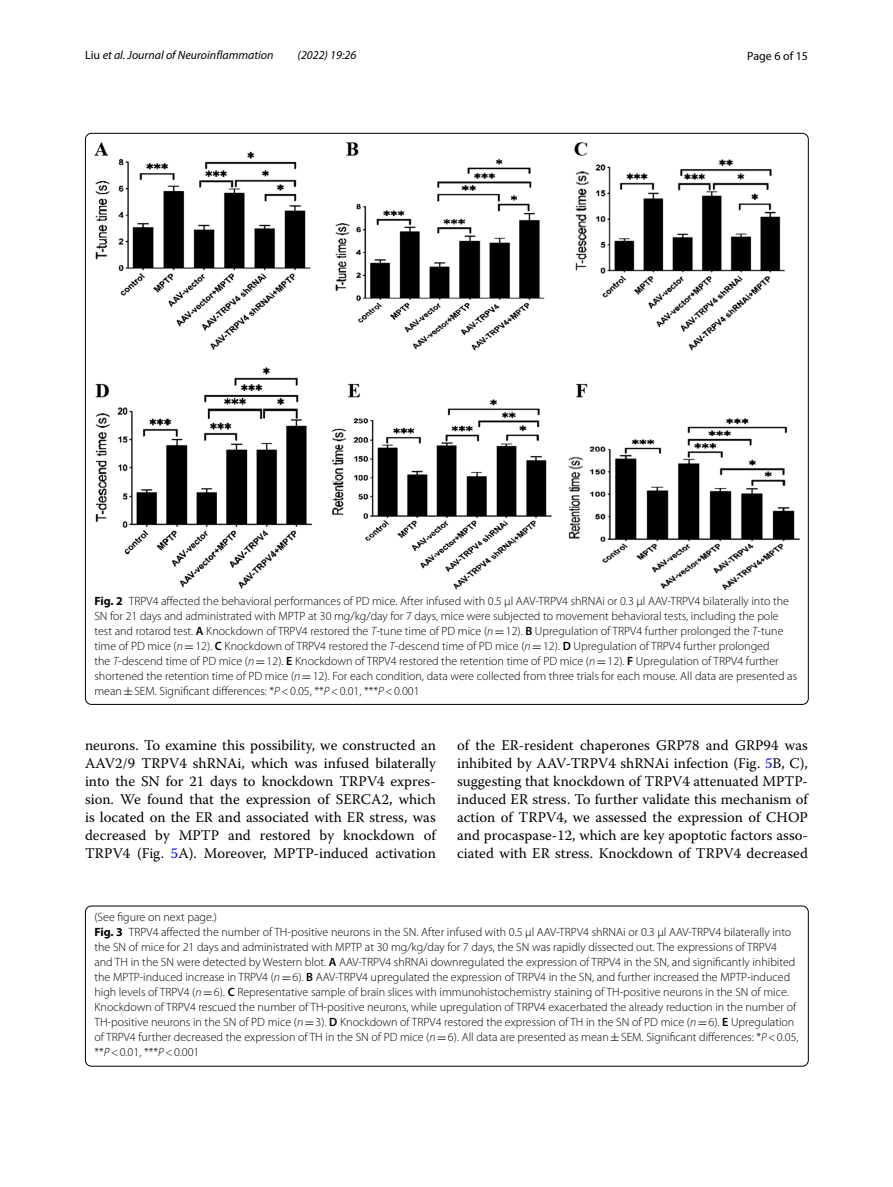
<style>
.page{position:relative;width:893px;height:1187px;background:#fff}
.page>*{position:absolute;margin:0;border:0;box-sizing:border-box;transform-origin:0 0}
.t1{font:14.7px/18px "Warnock Pro";color:#000;text-align:justify}
.t2{font:300 12px/15px "Myriad Pro";color:#000}
.t3{font:italic 12px "Myriad Pro";color:#000}
.t4{font:12px "Myriad Pro";color:#000}
.s1{font-style:normal}
.s2{font-weight:700}
.s3{font-weight:600}
.s4{font-style:italic}
.s5{font-family:"MTSY";font-weight:400}
.s6{color:#00f}
</style>
<div class="page">
<img style="left:95px;top:142px;width:704px;height:448px">
<div style="left:85px;top:905px;width:723px;height:161px;border:1px solid #000;border-radius:6px"></div>
<p class="t3" style="left:85px;top:48px;width:190px"><span class="s1">Liu</span> et al. Journal of Neuroinflammation</p>
<p class="t3" style="left:298px;top:48px;width:60px">(2022) 19:26</p>
<p class="t4" style="left:747px;top:48px;width:62px">Page 6 of 15</p>
<p class="t2" style="left:94px;top:593px;width:704px"><span class="s2">Fig. 2</span> TRPV4 affected the behavioral performances of PD mice. After infused with 0.5 μl AAV-TRPV4 shRNAi or 0.3 μl AAV-TRPV4 bilaterally into the SN for 21 days and administrated with MPTP at 30 mg/kg/day for 7 days, mice were subjected to movement behavioral tests, including the pole test and rotarod test. <span class="s3">A</span> Knockdown of TRPV4 restored the <span class="s4">T</span>-tune time of PD mice (<span class="s4">n</span><span class="s5">=</span>12). <span class="s3">B</span> Upregulation of TRPV4 further prolonged the <span class="s4">T</span>-tune time of PD mice (<span class="s4">n</span><span class="s5">=</span>12). <span class="s3">C</span> Knockdown of TRPV4 restored the <span class="s4">T</span>-descend time of PD mice (<span class="s4">n</span><span class="s5">=</span>12). <span class="s3">D</span> Upregulation of TRPV4 further prolonged<br>the <span class="s4">T</span>-descend time of PD mice (<span class="s4">n</span><span class="s5">=</span>12). <span class="s3">E</span> Knockdown of TRPV4 restored the retention time of PD mice (<span class="s4">n</span><span class="s5">=</span>12). <span class="s3">F</span> Upregulation of TRPV4 further shortened the retention time of PD mice (<span class="s4">n</span><span class="s5">=</span>12). For each condition, data were collected from three trials for each mouse. All data are presented as mean<span class="s5">±</span>SEM. Significant differences: *<span class="s4">P</span>&lt;0.05, **<span class="s4">P</span>&lt;0.01, ***<span class="s4">P</span>&lt;0.001</p>
<p class="t1" style="left:85px;top:736px;width:352px">neurons. To examine this possibility, we constructed an AAV2/9 TRPV4 shRNAi, which was infused bilaterally into the SN for 21 days to knockdown TRPV4 expres&shy;sion. We found that the expression of SERCA2, which is located on the ER and associated with ER stress, was decreased by MPTP and restored by knockdown of TRPV4 (Fig. <span class="s6">5</span>A). Moreover, MPTP-induced activation</p>
<p class="t1" style="left:457px;top:736px;width:352px">of the ER-resident chaperones GRP78 and GRP94 was inhibited by AAV-TRPV4 shRNAi infection (Fig. <span class="s6">5</span>B, C), suggesting that knockdown of TRPV4 attenuated MPTP&shy;induced ER stress. To further validate this mechanism of action of TRPV4, we assessed the expression of CHOP and procaspase-12, which are key apoptotic factors asso&shy;ciated with ER stress. Knockdown of TRPV4 decreased</p>
<p class="t2" style="left:94px;top:909px;width:124px">(See figure on next page.)</p>
<p class="t2" style="left:94px;top:924px;width:706px"><span class="s2">Fig. 3</span> TRPV4 affected the number of TH-positive neurons in the SN. After infused with 0.5 μl AAV-TRPV4 shRNAi or 0.3 μl AAV-TRPV4 bilaterally into the SN of mice for 21 days and administrated with MPTP at 30 mg/kg/day for 7 days, the SN was rapidly dissected out. The expressions of TRPV4<br>and TH in the SN were detected by Western blot. <span class="s3">A</span> AAV-TRPV4 shRNAi downregulated the expression of TRPV4 in the SN, and significantly inhibited the MPTP-induced increase in TRPV4 (<span class="s4">n</span><span class="s5">=</span>6). <span class="s3">B</span> AAV-TRPV4 upregulated the expression of TRPV4 in the SN, and further increased the MPTP-induced high levels of TRPV4 (<span class="s4">n</span><span class="s5">=</span>6). <span class="s3">C</span> Representative sample of brain slices with immunohistochemistry staining of TH-positive neurons in the SN of mice.<br>Knockdown of TRPV4 rescued the number of TH-positive neurons, while upregulation of TRPV4 exacerbated the already reduction in the number of TH-positive neurons in the SN of PD mice (<span class="s4">n</span><span class="s5">=</span>3). <span class="s3">D</span> Knockdown of TRPV4 restored the expression of TH in the SN of PD mice (<span class="s4">n</span><span class="s5">=</span>6). <span class="s3">E</span> Upregulation of TRPV4 further decreased the expression of TH in the SN of PD mice (<span class="s4">n</span><span class="s5">=</span>6). All data are presented as mean<span class="s5">±</span>SEM. Significant differences: *<span class="s4">P</span>&lt;0.05, **<span class="s4">P</span>&lt;0.01, ***<span class="s4">P</span>&lt;0.001</p>
</div>
